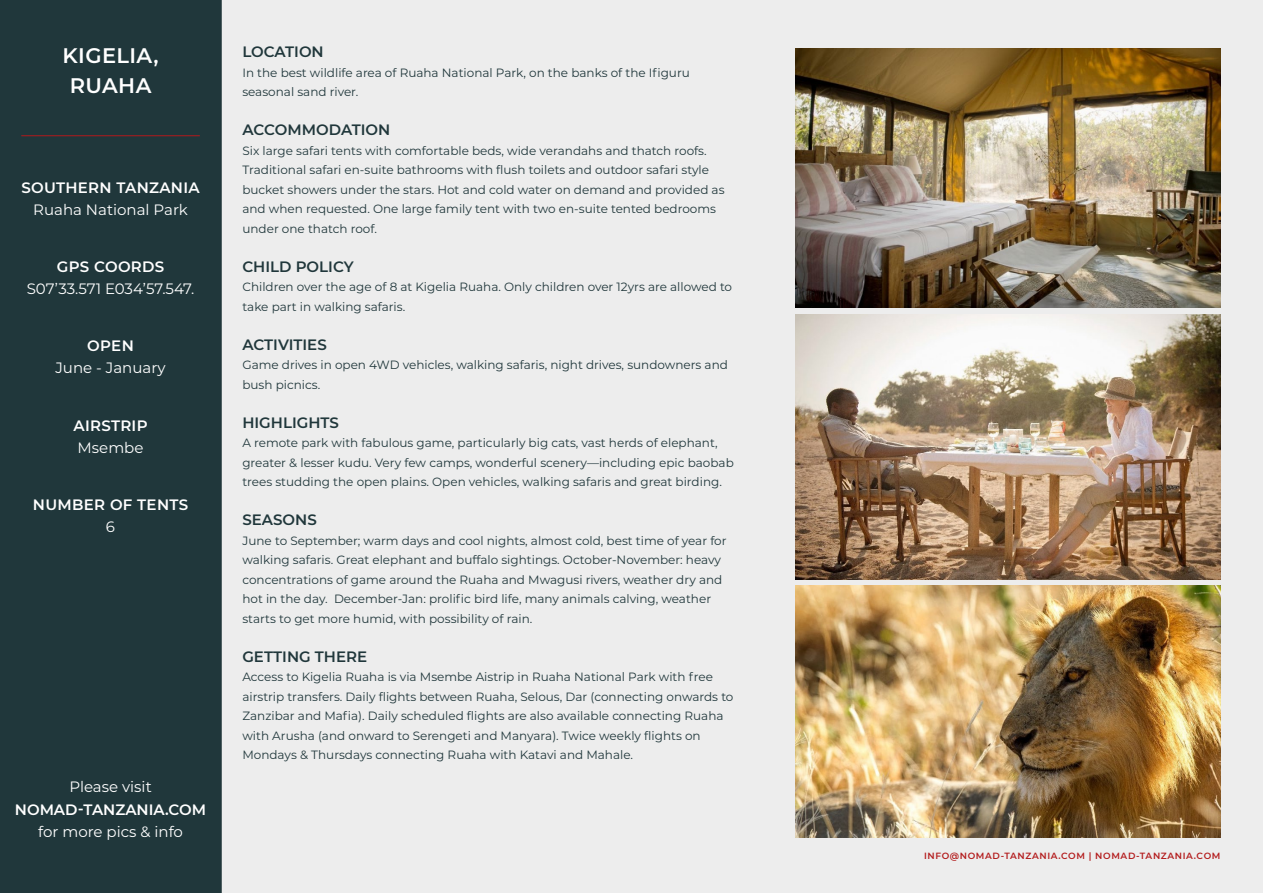
<style>
.page{position:relative;width:1263px;height:893px;background:#fff}
.page>*{position:absolute;margin:0;border:0;box-sizing:border-box;transform-origin:0 0}
.t1{font:600 21px/30px "Montserrat";letter-spacing:.02em;color:#fff;text-align:center}
.t2{font:15px "Montserrat";color:#fff}
.t3{font:600 15px "Montserrat";color:#20373b}
.t4{font:600 15px "Montserrat";letter-spacing:.02em;color:#fff}
.t5{font:600 15px "Montserrat";color:#fff}
.t6{font:12px/19.5px "Montserrat";color:#20373b}
.t7{font:600 9px "Montserrat";letter-spacing:.07em;color:#b31c1d}
</style>
<div class="page">
<div style="left:0;top:0;width:221px;height:893px;background:#20373b"></div>
<div style="left:221px;top:0;width:1042px;height:893px;background:#ededed"></div>
<hr style="left:21px;top:135px;width:179px;height:1px;background:#b2191c">
<img style="left:795px;top:49px;width:425px;height:259px">
<img style="left:795px;top:314px;width:425px;height:265px">
<img style="left:795px;top:585px;width:425px;height:252px">
<h1 class="t1" style="left:63px;top:39px;width:98px">KIGELIA,<br>RUAHA</h1>
<p class="t4" style="left:21px;top:177px;width:180px">SOUTHERN TANZANIA</p>
<p class="t2" style="left:33px;top:200px;width:156px">Ruaha National Park</p>
<p class="t4" style="left:57px;top:256px;width:109px">GPS COORDS</p>
<p class="t2" style="left:27px;top:278px;width:169px">S07’33.571 E034’57.547.</p>
<p class="t4" style="left:87px;top:335px;width:48px">OPEN</p>
<p class="t2" style="left:55px;top:357px;width:112px">June - January</p>
<p class="t4" style="left:74px;top:415px;width:76px">AIRSTRIP</p>
<p class="t2" style="left:78px;top:437px;width:67px">Msembe</p>
<p class="t4" style="left:33px;top:494px;width:157px">NUMBER OF TENTS</p>
<p class="t2" style="left:106px;top:516px;width:11px">6</p>
<p class="t2" style="left:69px;top:776px;width:84px">Please visit</p>
<p class="t5" style="left:15px;top:799px;width:193px">NOMAD-TANZANIA.COM</p>
<p class="t2" style="left:38px;top:821px;width:146px">for more pics &amp; info</p>
<p class="t3" style="left:242px;top:41px;width:83px">LOCATION</p>
<p class="t6" style="left:242px;top:62px;width:449px">In the best wildlife area of Ruaha National Park, on the banks of the Ifiguru seasonal sand river.</p>
<p class="t3" style="left:242px;top:119px;width:149px">ACCOMMODATION</p>
<p class="t6" style="left:242px;top:140px;width:484px">Six large safari tents with comfortable beds, wide verandahs and thatch roofs.<br>Traditional safari en-suite bathrooms with flush toilets and outdoor safari style bucket showers under the stars. Hot and cold water on demand and provided as and when requested. One large family tent with two en-suite tented bedrooms under one thatch roof.</p>
<p class="t3" style="left:242px;top:256px;width:113px">CHILD POLICY</p>
<p class="t6" style="left:242px;top:277px;width:491px">Children over the age of 8 at Kigelia Ruaha. Only children over 12yrs are allowed to take part in walking safaris.</p>
<p class="t3" style="left:242px;top:334px;width:86px">ACTIVITIES</p>
<p class="t6" style="left:242px;top:355px;width:487px">Game drives in open 4WD vehicles, walking safaris, night drives, sundowners and bush picnics.</p>
<p class="t3" style="left:242px;top:412px;width:98px">HIGHLIGHTS</p>
<p class="t6" style="left:242px;top:433px;width:493px">A remote park with fabulous game, particularly big cats, vast herds of elephant, greater &amp; lesser kudu. Very few camps, wonderful scenery—including epic baobab trees studding the open plains. Open vehicles, walking safaris and great birding.</p>
<p class="t3" style="left:242px;top:509px;width:76px">SEASONS</p>
<p class="t6" style="left:242px;top:530px;width:486px">June to September; warm days and cool nights, almost cold, best time of year for walking safaris. Great elephant and buffalo sightings. October-November: heavy concentrations of game around the Ruaha and Mwagusi rivers, weather dry and hot in the day. December-Jan: prolific bird life, many animals calving, weather starts to get more humid, with possibility of rain.</p>
<p class="t3" style="left:242px;top:646px;width:126px">GETTING THERE</p>
<p class="t6" style="left:242px;top:667px;width:493px">Access to Kigelia Ruaha is via Msembe Aistrip in Ruaha National Park with free airstrip transfers. Daily flights between Ruaha, Selous, Dar (connecting onwards to Zanzibar and Mafia). Daily scheduled flights are also available connecting Ruaha with Arusha (and onward to Serengeti and Manyara). Twice weekly flights on Mondays &amp; Thursdays connecting Ruaha with Katavi and Mahale.</p>
<p class="t7" style="left:924px;top:850px;width:298px">INFO@NOMAD-TANZANIA.COM | NOMAD-TANZANIA.COM</p>
</div>
